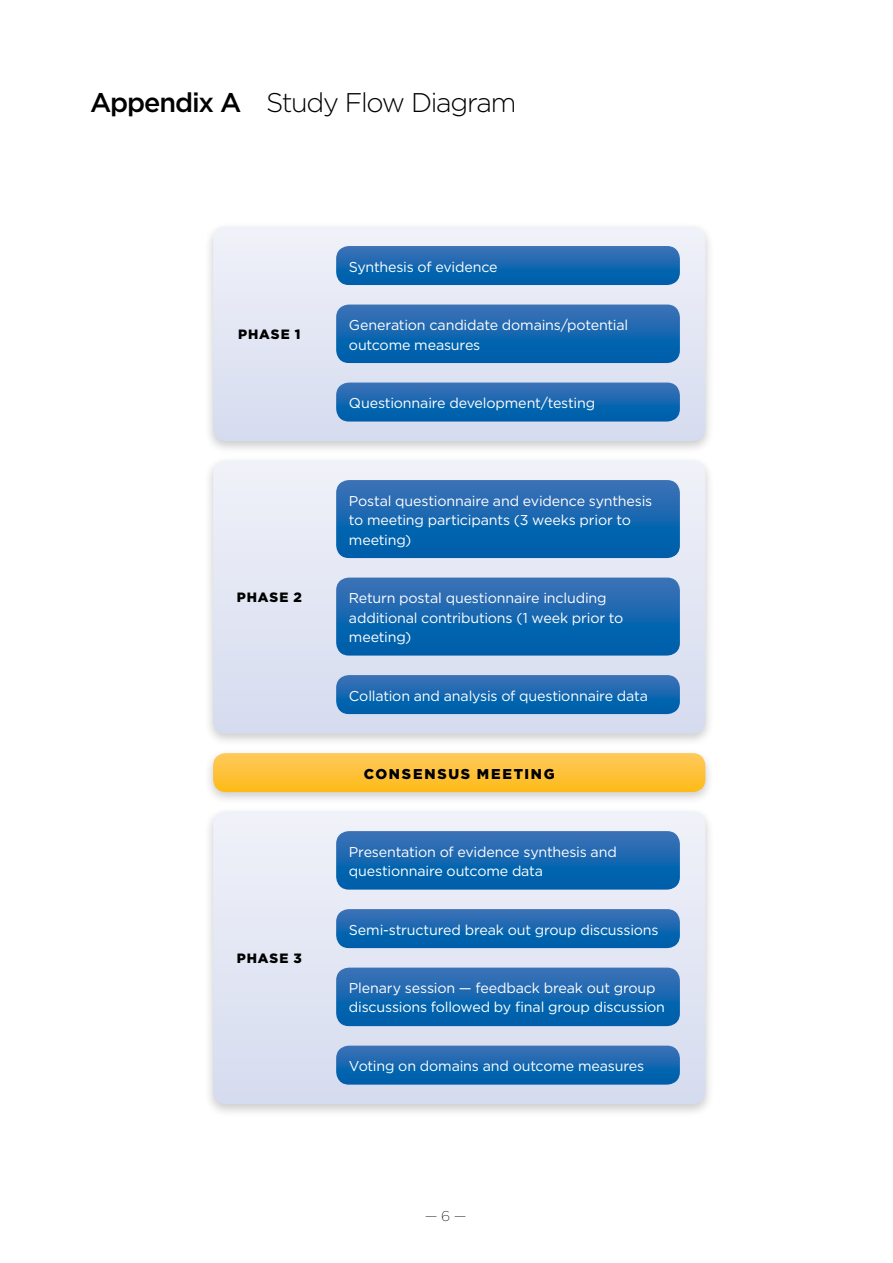
<style>
.page{position:relative;width:893px;height:1263px;background:#fff}
.page>*{position:absolute;margin:0;border:0;box-sizing:border-box;transform-origin:0 0}
.t1{font:300 27px "Gotham";letter-spacing:-.05em;color:#000}
.t2{font:14.25px/19.5px "Gotham";letter-spacing:-.01em;color:#fff}
.t3{font:900 14.25px "Gotham";letter-spacing:.12em;color:#000}
.t4{font:200 14.25px "Gotham";color:#000}
.t5{font:900 13.5px "Gotham";letter-spacing:.065em;color:#000}
.s1{font-weight:500}
</style>
<div class="page">
<div style="left:204px;top:222px;width:510px;height:233px;background:#000;opacity:.2"></div>
<svg style="left:213px;top:227px;width:492px;height:214px;background:#e2e6f3"></svg>
<div style="left:204px;top:456px;width:510px;height:291px;background:#000;opacity:.2"></div>
<svg style="left:213px;top:460px;width:492px;height:274px;background:#e2e6f3"></svg>
<div style="left:204px;top:807px;width:510px;height:310px;background:#000;opacity:.2"></div>
<svg style="left:213px;top:812px;width:492px;height:292px;background:#e2e6f3"></svg>
<svg style="left:336px;top:246px;width:344px;height:39px;background:#1968b0"></svg>
<svg style="left:336px;top:480px;width:344px;height:78px;background:#1868b0"></svg>
<svg style="left:336px;top:831px;width:344px;height:59px;background:#1a69b1"></svg>
<div style="left:204px;top:748px;width:510px;height:58px;background:#000;opacity:.2"></div>
<svg style="left:213px;top:753px;width:492px;height:39px;background:#fec23b"></svg>
<svg style="left:336px;top:304px;width:344px;height:59px;background:#1a69b1"></svg>
<svg style="left:336px;top:578px;width:344px;height:78px;background:#1868b0"></svg>
<svg style="left:336px;top:909px;width:344px;height:39px;background:#1969b0"></svg>
<svg style="left:336px;top:382px;width:344px;height:40px;background:#1d6bb2"></svg>
<svg style="left:336px;top:675px;width:344px;height:39px;background:#1968b0"></svg>
<svg style="left:336px;top:968px;width:344px;height:58px;background:#1868b0"></svg>
<svg style="left:336px;top:1046px;width:344px;height:39px;background:#1a69b1"></svg>
<h1 class="t1" style="left:90px;top:85px;width:428px"><span class="s1">Appendix A</span> Study Flow Diagram</h1>
<p class="t5" style="left:238px;top:325px;width:64px">PHASE 1</p>
<p class="t5" style="left:237px;top:588px;width:67px">PHASE 2</p>
<p class="t5" style="left:237px;top:949px;width:67px">PHASE 3</p>
<p class="t2" style="left:349px;top:257px;width:150px">Synthesis of evidence</p>
<p class="t2" style="left:349px;top:315px;width:281px">Generation candidate domains/potential outcome measures</p>
<p class="t2" style="left:349px;top:393px;width:248px">Questionnaire development/testing</p>
<p class="t2" style="left:349px;top:491px;width:305px">Postal questionnaire and evidence synthesis to meeting participants (3 weeks prior to meeting)</p>
<p class="t2" style="left:349px;top:588px;width:276px">Return postal questionnaire including additional contributions (1 week prior to meeting)</p>
<p class="t2" style="left:349px;top:686px;width:301px">Collation and analysis of questionnaire data</p>
<p class="t3" style="left:364px;top:764px;width:193px">CONSENSUS MEETING</p>
<p class="t2" style="left:349px;top:842px;width:269px">Presentation of evidence synthesis and questionnaire outcome data</p>
<p class="t2" style="left:349px;top:920px;width:311px">Semi-structured break out group discussions</p>
<p class="t2" style="left:349px;top:978px;width:318px">Plenary session — feedback break out group discussions followed by final group discussion</p>
<p class="t2" style="left:349px;top:1056px;width:297px">Voting on domains and outcome measures</p>
<p class="t4" style="left:425px;top:1207px;width:43px">— 6 —</p>
</div>
